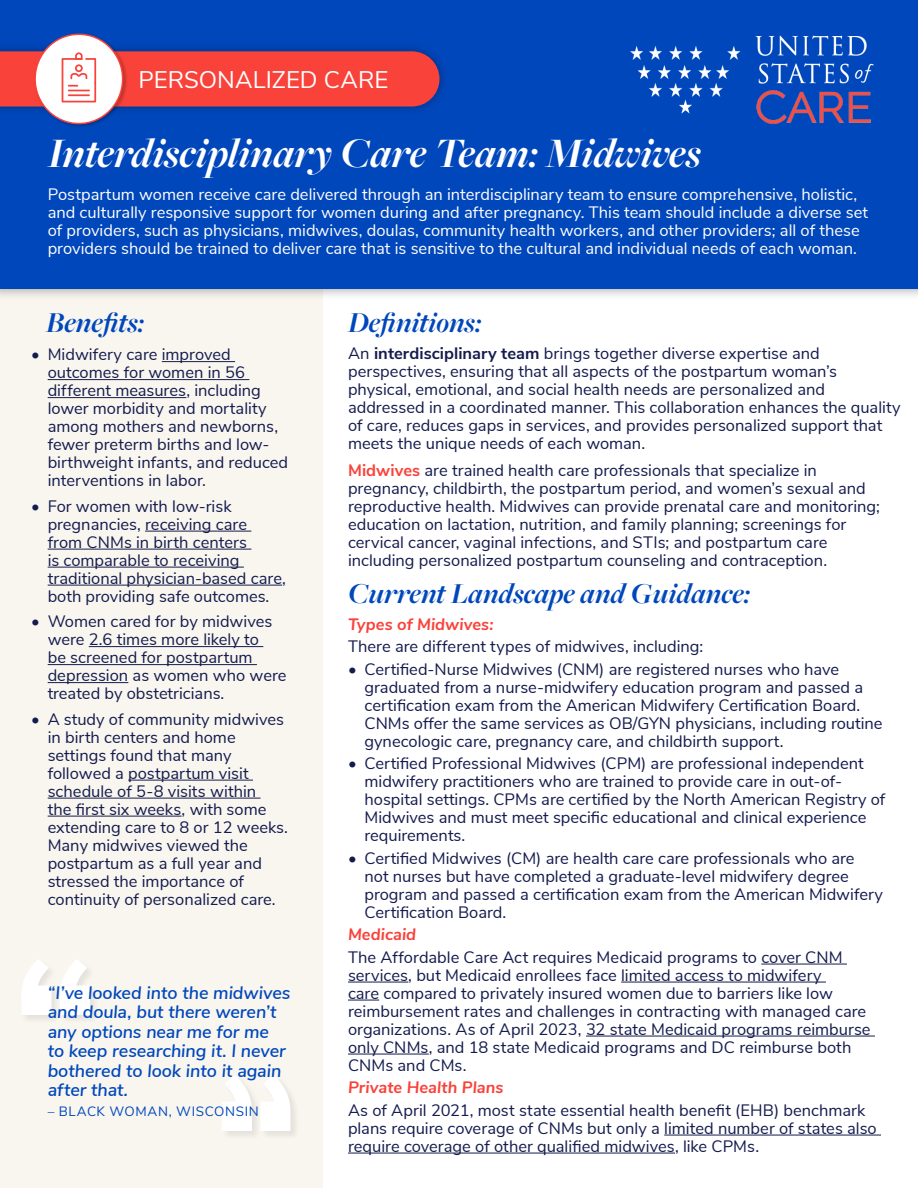
<style>
.page{position:relative;width:918px;height:1188px;background:#fff}
.page>*{position:absolute;margin:0;border:0;box-sizing:border-box;transform-origin:0 0}
.t1{font:italic 700 43.5px "Freight Big Pro";color:#fff}
.t2{font:italic 700 30px "Freight Big Pro";color:#0047bb}
.t3{font:24px "Nunito Sans";color:#fff}
.t4{font:italic 600 18px/19.5px "Nunito Sans";letter-spacing:-.005em;color:#0047bb}
.t5{font:16.5px/18px "Nunito Sans";color:#141b4d}
.t6{font:16.5px/18px "Nunito Sans";color:#fff}
.t7{font:16.5px/18px "Nunito Sans";color:#141c4d}
.t8{font:italic 700 16.5px "Nunito Sans";letter-spacing:.005em;color:#f9423a}
.t9{font:13.5px "Nunito Sans";letter-spacing:.045em;color:#0047bb}
.s1{color:#141c4d}
.s2{color:#141b4d}
.s3{font-weight:700}
.s4{font-weight:700;color:#f9423a}
.s5{font-weight:700;font-style:italic;color:#f9423a}
</style>
<div class="page">
<div style="left:0;top:255px;width:322px;height:933px;background:#f9f6f0"></div>
<hr style="left:761px;top:964px;width:86px;height:1px;background:#141c4d">
<hr style="left:348px;top:982px;width:60px;height:1px;background:#141c4d">
<hr style="left:621px;top:982px;width:205px;height:1px;background:#141c4d">
<hr style="left:348px;top:1000px;width:31px;height:1px;background:#141c4d">
<hr style="left:586px;top:1036px;width:289px;height:1px;background:#141c4d">
<hr style="left:348px;top:1054px;width:81px;height:1px;background:#141c4d">
<hr style="left:664px;top:1135px;width:217px;height:1px;background:#141c4d">
<hr style="left:348px;top:1153px;width:327px;height:1px;background:#141c4d">
<div style="left:0;top:0;width:918px;height:300px;background:#000;opacity:.37"></div>
<div style="left:0;top:0;width:918px;height:289px;background:#0047bb"></div>
<img style="left:630px;top:35px;width:244px;height:90px">
<div style="left:0;top:41px;width:449px;height:75px;background:#000;opacity:.3"></div>
<div style="left:33px;top:32px;width:95px;height:97px;background:#000;opacity:.24"></div>
<div style="left:35px;top:34px;width:88px;height:90px;background:#fff;border-radius:50%"></div>
<div style="left:21px;top:959px;width:79px;height:65px;background:#000;opacity:.08"></div>
<svg style="left:21px;top:959px;width:69px;height:56px"></svg>
<div style="left:221px;top:1075px;width:79px;height:65px;background:#f3f0ea"></div>
<svg style="left:222px;top:1075px;width:68px;height:56px"></svg>
<hr style="left:162px;top:361px;width:73px;height:1px;background:#141c4d">
<hr style="left:48px;top:379px;width:201px;height:1px;background:#141c4d">
<hr style="left:48px;top:397px;width:138px;height:1px;background:#141c4d">
<hr style="left:145px;top:531px;width:106px;height:1px;background:#141c4d">
<hr style="left:48px;top:549px;width:203px;height:1px;background:#141c4d">
<hr style="left:48px;top:567px;width:196px;height:1px;background:#141c4d">
<hr style="left:48px;top:585px;width:234px;height:1px;background:#141c4d">
<hr style="left:89px;top:646px;width:174px;height:1px;background:#141c4d">
<hr style="left:48px;top:664px;width:209px;height:1px;background:#141c4d">
<hr style="left:48px;top:682px;width:80px;height:1px;background:#141c4d">
<hr style="left:128px;top:780px;width:125px;height:1px;background:#141c4d">
<hr style="left:48px;top:798px;width:213px;height:1px;background:#141c4d">
<hr style="left:48px;top:816px;width:134px;height:1px;background:#141c4d">
<svg style="left:0;top:51px;width:440px;height:56px"></svg>
<hr style="left:68px;top:94px;width:22px;height:2px;background:#f9423a">
<h3 class="t3" style="left:139px;top:62px;width:251px">PERSONALIZED CARE</h3>
<h1 class="t1" style="left:48px;top:124px;width:655px">Interdisciplinary Care Team: Midwives</h1>
<p class="t6" style="left:48px;top:184px;width:822px">Postpartum women receive care delivered through an interdisciplinary team to ensure comprehensive, holistic, and culturally responsive support for women during and after pregnancy. This team should include a diverse set of providers, such as physicians, midwives, doulas, community health workers, and other providers; all of these providers should be trained to deliver care that is sensitive to the cultural and individual needs of each woman.</p>
<h2 class="t2" style="left:46px;top:303px;width:100px">Benefits:</h2>
<p class="t5" style="left:48px;top:345px;width:242px;text-indent:-16px">• Midwifery care <span class="s1">improved outcomes for women in 56 different measures</span>, including lower morbidity and mortality among mothers and newborns, fewer preterm births and low&shy;birthweight infants, and reduced interventions in labor.</p>
<p class="t7" style="left:48px;top:496px;width:240px;text-indent:-16px"><span class="s2">• For women with low-risk pregnancies,</span> receiving care<br>from CNMs in birth centers<br>is comparable to receiving traditional physician-based care<span class="s2">, both providing safe outcomes.</span></p>
<p class="t5" style="left:48px;top:612px;width:240px;text-indent:-16px">• Women cared for by midwives were <span class="s1">2.6 times more likely to<br>be screened for postpartum depression</span> as women who were treated by obstetricians.</p>
<p class="t5" style="left:48px;top:709px;width:242px;text-indent:-16px">• A study of community midwives in birth centers and home settings found that many followed a <span class="s1">postpartum visit schedule of 5-8 visits within<br>the first six weeks</span>, with some extending care to 8 or 12 weeks.<br>Many midwives viewed the postpartum as a full year and stressed the importance of continuity of personalized care.</p>
<p class="t4" style="left:48px;top:982px;width:244px">“I’ve looked into the midwives and doula, but there weren’t any options near me for me<br>to keep researching it. I never bothered to look into it again after that.</p>
<p class="t9" style="left:48px;top:1101px;width:213px">– BLACK WOMAN, WISCONSIN</p>
<h2 class="t2" style="left:348px;top:303px;width:135px">Definitions:</h2>
<p class="t5" style="left:348px;top:343px;width:554px">An <span class="s3">interdisciplinary team</span> brings together diverse expertise and perspectives, ensuring that all aspects of the postpartum woman’s physical, emotional, and social health needs are personalized and addressed in a coordinated manner. This collaboration enhances the quality of care, reduces gaps in services, and provides personalized support that meets the unique needs of each woman.</p>
<p class="t5" style="left:348px;top:460px;width:534px"><span class="s4">Midwives</span> are trained health care professionals that specialize in pregnancy, childbirth, the postpartum period, and women’s sexual and reproductive health. Midwives can provide prenatal care and monitoring; education on lactation, nutrition, and family planning; screenings for cervical cancer, vaginal infections, and STIs; and postpartum care including personalized postpartum counseling and contraception.</p>
<h2 class="t2" style="left:348px;top:574px;width:404px">Current Landscape and Guidance:</h2>
<p class="t8" style="left:348px;top:612px;width:147px">Types of Midwives:</p>
<p class="t5" style="left:348px;top:637px;width:357px">There are different types of midwives, including:</p>
<p class="t5" style="left:364px;top:659px;width:520px;text-indent:-16px">• Certified-Nurse Midwives (CNM) are registered nurses who have graduated from a nurse-midwifery education program and passed a certification exam from the American Midwifery Certification Board.<br>CNMs offer the same services as OB/GYN physicians, including routine gynecologic care, pregnancy care, and childbirth support.</p>
<p class="t5" style="left:364px;top:754px;width:522px;text-indent:-16px">• Certified Professional Midwives (CPM) are professional independent midwifery practitioners who are trained to provide care in out-of&shy;hospital settings. CPMs are certified by the North American Registry of Midwives and must meet specific educational and clinical experience requirements.</p>
<p class="t5" style="left:364px;top:848px;width:520px;text-indent:-16px">• Certified Midwives (CM) are health care care professionals who are<br>not nurses but have completed a graduate-level midwifery degree program and passed a certification exam from the American Midwifery Certification Board.</p>
<p class="t5" style="left:348px;top:922px;width:496px;line-height:22.5px"><span class="s5">Medicaid<br></span>The Affordable Care Act requires Medicaid programs to <span class="s1">cover CNM</span></p>
<p class="t5" style="left:348px;top:965px;width:524px"><span class="s1">services</span>, but Medicaid enrollees face <span class="s1">limited access to midwifery<br>care</span> compared to privately insured women due to barriers like low reimbursement rates and challenges in contracting with managed care organizations. As of April 2023, <span class="s1">32 state Medicaid programs reimburse only CNMs</span>, and 18 state Medicaid programs and DC reimburse both CNMs and CMs.</p>
<p class="t8" style="left:348px;top:1076px;width:157px">Private Health Plans</p>
<p class="t5" style="left:348px;top:1100px;width:530px">As of April 2021, most state essential health benefit (EHB) benchmark plans require coverage of CNMs but only a <span class="s1">limited number of states also require coverage of other qualified midwives</span>, like CPMs.</p>
</div>
